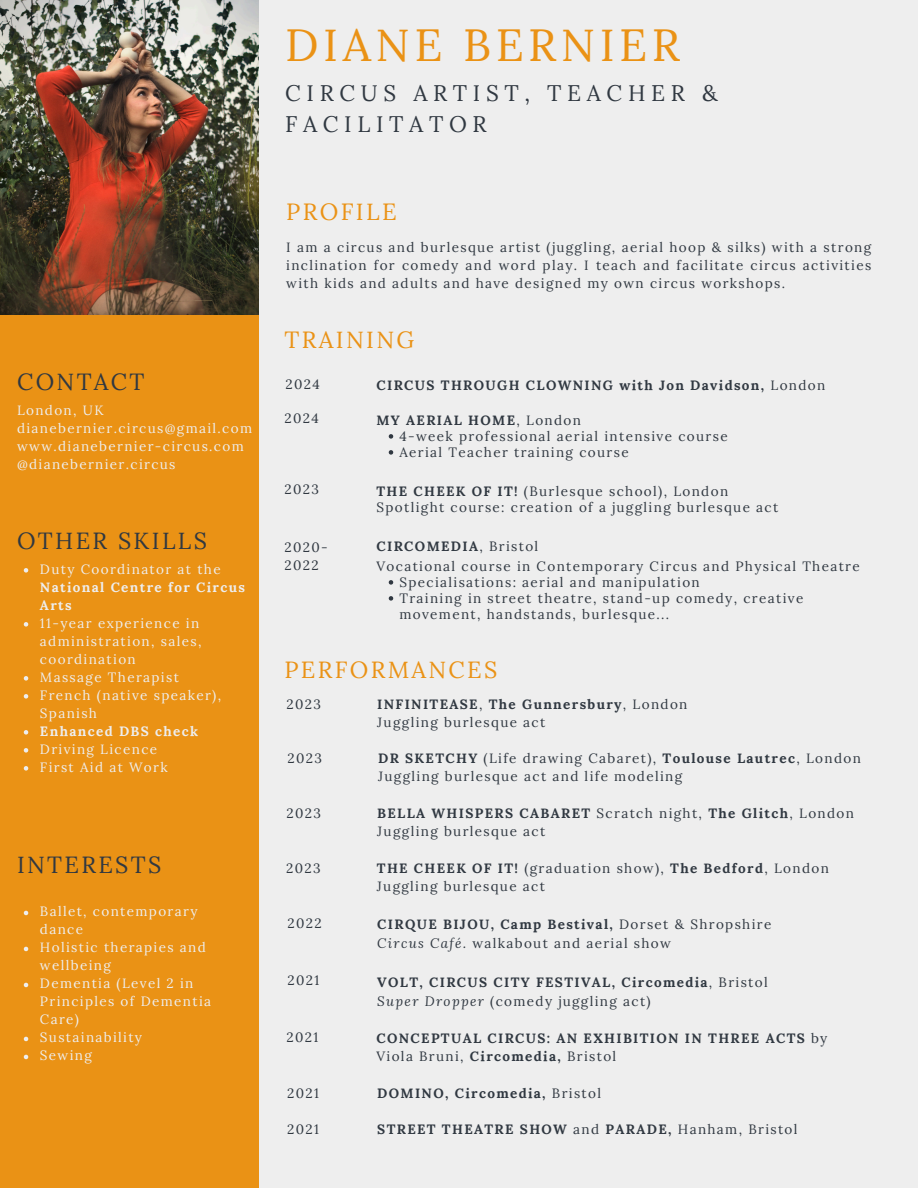
<style>
.page{position:relative;width:918px;height:1188px;background:#eee}
.page>*{position:absolute;margin:0;border:0;box-sizing:border-box;transform-origin:0 0}
.t1{font:45px "Lora";letter-spacing:.1em;color:#ea9215}
.t2{font:23.4px "Lora";letter-spacing:.1em;color:#ea9215}
.t3{font:23.4px "Lora";letter-spacing:.1em;color:#303841}
.t4{font:22.5px/31.5px "Lora";letter-spacing:.25em;color:#303841}
.t5{font:13.5px/18px "Lora";letter-spacing:.1em;color:#303841;text-align:justify}
.t6{font:700 13.5px/18px "Lora";letter-spacing:.1em;color:#303841}
.t7{font:13.5px/18px "Lora";letter-spacing:.1em;color:#eee}
.t8{font:700 13.5px/18px "Lora";letter-spacing:.1em;color:#eee}
.s1{font-weight:400}
.s2{font-weight:700}
.s3{font-style:italic}
</style>
<div class="page">
<div style="left:0;top:0;width:258px;height:1188px;background:#ea9215"></div>
<img style="left:0;top:0;width:259px;height:315px">
<svg style="left:24px;top:568px;width:4px;height:5px"></svg>
<svg style="left:24px;top:622px;width:4px;height:5px"></svg>
<svg style="left:24px;top:676px;width:4px;height:5px"></svg>
<svg style="left:24px;top:694px;width:4px;height:5px"></svg>
<svg style="left:24px;top:730px;width:4px;height:5px"></svg>
<svg style="left:24px;top:748px;width:4px;height:5px"></svg>
<svg style="left:24px;top:766px;width:4px;height:5px"></svg>
<svg style="left:24px;top:911px;width:4px;height:4px"></svg>
<svg style="left:24px;top:947px;width:4px;height:4px"></svg>
<svg style="left:24px;top:983px;width:4px;height:4px"></svg>
<svg style="left:24px;top:1037px;width:4px;height:4px"></svg>
<svg style="left:24px;top:1055px;width:4px;height:4px"></svg>
<svg style="left:389px;top:580px;width:4px;height:5px"></svg>
<svg style="left:389px;top:596px;width:4px;height:5px"></svg>
<svg style="left:389px;top:434px;width:4px;height:5px"></svg>
<svg style="left:389px;top:450px;width:4px;height:5px"></svg>
<p class="t3" style="left:17px;top:367px;width:129px">CONTACT</p>
<p class="t7" style="left:17px;top:401px;width:88px">London, UK</p>
<p class="t7" style="left:17px;top:419px;width:237px">dianebernier.circus@gmail.com</p>
<h2 class="t7" style="left:17px;top:437px;width:228px">www.dianebernier-circus.com</h2>
<p class="t7" style="left:17px;top:455px;width:160px">@dianebernier.circus</p>
<p class="t3" style="left:17px;top:525px;width:191px">OTHER SKILLS</p>
<p class="t8" style="left:40px;top:560px;width:207px"><span class="s1">Duty Coordinator at the<br></span>National Centre for Circus<br>Arts</p>
<p class="t7" style="left:40px;top:614px;width:163px">11-year experience in administration, sales, coordination</p>
<p class="t7" style="left:40px;top:668px;width:140px">Massage Therapist</p>
<h1 class="t7" style="left:40px;top:686px;width:183px">French (native speaker),<br>Spanish</h1>
<h2 class="t8" style="left:40px;top:722px;width:160px">Enhanced DBS check</h2>
<h2 class="t7" style="left:40px;top:740px;width:119px">Driving Licence</h2>
<p class="t7" style="left:40px;top:758px;width:129px">First Aid at Work</p>
<h2 class="t3" style="left:17px;top:850px;width:146px">INTERESTS</h2>
<h2 class="t7" style="left:40px;top:902px;width:159px">Ballet, contemporary dance</h2>
<p class="t7" style="left:40px;top:938px;width:167px">Holistic therapies and wellbeing</p>
<p class="t7" style="left:40px;top:974px;width:173px">Dementia (Level 2 in<br>Principles of Dementia<br>Care)</p>
<p class="t7" style="left:40px;top:1028px;width:104px">Sustainability</p>
<p class="t7" style="left:40px;top:1046px;width:53px">Sewing</p>
<p class="t1" style="left:285px;top:16px;width:396px">DIANE BERNIER</p>
<h2 class="t4" style="left:285px;top:77px;width:434px">CIRCUS ARTIST, TEACHER &amp;<br>FACILITATOR</h2>
<p class="t2" style="left:286px;top:196px;width:112px">PROFILE</p>
<p class="t5" style="left:286px;top:238px;width:587px">I am a circus and burlesque artist (juggling, aerial hoop &amp; silks) with a strong inclination for comedy and word play. I teach and facilitate circus activities with kids and adults and have designed my own circus workshops.</p>
<p class="t2" style="left:284px;top:325px;width:131px">TRAINING</p>
<p class="t5" style="left:285px;top:375px;width:36px">2024</p>
<p class="t6" style="left:376px;top:376px;width:450px">CIRCUS THROUGH CLOWNING with Jon Davidson, <span class="s1">London</span></p>
<p class="t5" style="left:284px;top:409px;width:36px">2024</p>
<p class="t6" style="left:376px;top:411px;width:206px">MY AERIAL HOME<span class="s1">, London</span></p>
<p class="t5" style="left:399px;top:427px;width:330px">4-week professional aerial intensive course</p>
<p class="t5" style="left:399px;top:443px;width:231px">Aerial Teacher training course</p>
<p class="t5" style="left:284px;top:480px;width:36px">2023</p>
<p class="t5" style="left:376px;top:482px;width:353px"><span class="s2">THE CHEEK OF IT!</span> (Burlesque school), London</p>
<p class="t5" style="left:376px;top:498px;width:403px">Spotlight course: creation of a juggling burlesque act</p>
<p class="t5" style="left:284px;top:538px;width:45px">2020-</p>
<p class="t5" style="left:284px;top:556px;width:36px">2022</p>
<p class="t6" style="left:376px;top:537px;width:163px">CIRCOMEDIA<span class="s1">, Bristol</span></p>
<p class="t5" style="left:376px;top:557px;width:485px">Vocational course in Contemporary Circus and Physical Theatre</p>
<p class="t5" style="left:399px;top:573px;width:302px">Specialisations: aerial and manipulation</p>
<p class="t5" style="left:399px;top:590px;width:405px;line-height:16px">Training in street theatre, stand-up comedy, creative movement, handstands, burlesque...</p>
<p class="t2" style="left:284px;top:654px;width:214px">PERFORMANCES</p>
<p class="t5" style="left:287px;top:695px;width:36px">2023</p>
<p class="t6" style="left:377px;top:695px;width:312px">INFINITEASE<span class="s1">,</span> The Gunnersbury<span class="s1">, London</span></p>
<p class="t5" style="left:377px;top:713px;width:170px">Juggling burlesque act</p>
<h2 class="t5" style="left:287px;top:750px;width:36px">2023</h2>
<p class="t5" style="left:378px;top:750px;width:484px"><span class="s2">DR SKETCHY</span> (Life drawing Cabaret), <span class="s2">Toulouse Lautrec</span>, London</p>
<p class="t5" style="left:378px;top:768px;width:306px">Juggling burlesque act and life modeling</p>
<p class="t5" style="left:287px;top:804px;width:36px">2023</p>
<p class="t6" style="left:377px;top:804px;width:478px">BELLA WHISPERS CABARET <span class="s1">Scratch night,</span> The Glitch<span class="s1">, London</span></p>
<p class="t5" style="left:377px;top:822px;width:170px">Juggling burlesque act</p>
<p class="t5" style="left:286px;top:859px;width:36px">2023</p>
<p class="t5" style="left:377px;top:859px;width:454px"><span class="s2">THE CHEEK OF IT!</span> (graduation show), <span class="s2">The Bedford</span>, London</p>
<p class="t5" style="left:377px;top:877px;width:170px">Juggling burlesque act</p>
<p class="t5" style="left:287px;top:914px;width:36px">2022</p>
<p class="t5" style="left:287px;top:971px;width:33px">2021</p>
<p class="t5" style="left:287px;top:1028px;width:33px">2021</p>
<p class="t5" style="left:287px;top:1084px;width:33px">2021</p>
<p class="t5" style="left:287px;top:1120px;width:33px">2021</p>
<p class="t6" style="left:377px;top:915px;width:396px">CIRQUE BIJOU, Camp Bestival, <span class="s1">Dorset &amp; Shropshire</span></p>
<p class="t5" style="left:377px;top:934px;width:295px"><span class="s3">Circus Café.</span> walkabout and aerial show</p>
<p class="t6" style="left:377px;top:973px;width:392px">VOLT, CIRCUS CITY FESTIVAL, Circomedia<span class="s1">, Bristol</span></p>
<p class="t5" style="left:377px;top:992px;width:275px"><span class="s3">Super Dropper</span> (comedy juggling act)</p>
<p class="t6" style="left:376px;top:1029px;width:453px">CONCEPTUAL CIRCUS: AN EXHIBITION IN THREE ACTS <span class="s1">by<br>Viola Bruni,</span> Circomedia, <span class="s1">Bristol</span></p>
<p class="t6" style="left:377px;top:1084px;width:225px">DOMINO, Circomedia, <span class="s1">Bristol</span></p>
<p class="t6" style="left:377px;top:1120px;width:422px">STREET THEATRE SHOW <span class="s1">and</span> PARADE, <span class="s1">Hanham, Bristol</span></p>
</div>
